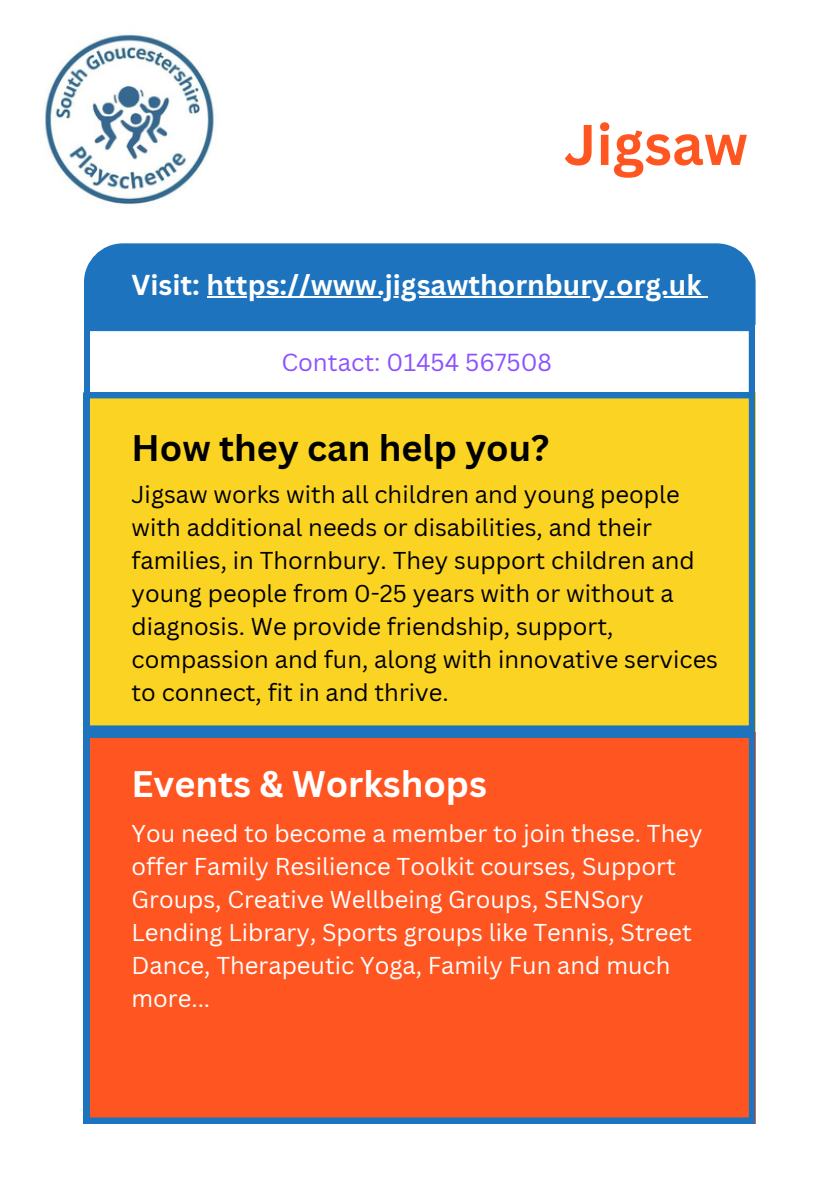
<style>
.page{position:relative;width:839px;height:1191px;background:#fff}
.page>*{position:absolute;margin:0;border:0;box-sizing:border-box;transform-origin:0 0}
.t1{font:700 56px "Canva Sans";color:#ff5521}
.t2{font:700 36px "Canva Sans";color:#000}
.t3{font:700 36px "Canva Sans";color:#fff}
.t4{font:700 28px "Canva Sans";color:#fff}
.t5{font:24px "Canva Sans";color:#8c52ff}
.t6{font:23.8px/33px "Canva Sans";color:#000}
.t7{font:23.8px/33px "Canva Sans";color:#fff}
</style>
<div class="page">
<img style="left:44px;top:34px;width:170px;height:171px">
<div style="left:84px;top:243px;width:671px;height:118px;background:#1e73be;border-radius:39px"></div>
<svg style="left:84px;top:328px;width:670px;height:64px"></svg>
<div style="left:84px;top:392px;width:670px;height:339px;background:#fbd322"></div>
<div style="left:84px;top:732px;width:670px;height:391px;background:#ff5521"></div>
<hr style="left:206px;top:296px;width:495px;height:2px;background:#fff">
<svg style="left:701px;top:296px;width:7px;height:2px"></svg>
<p class="t1" style="left:564px;top:105px;width:185px">Jigsaw</p>
<p class="t4" style="left:131px;top:265px;width:571px">Visit: https://www.jigsawthornbury.org.uk</p>
<p class="t5" style="left:281px;top:345px;width:272px">Contact: 01454 567508</p>
<p class="t2" style="left:131px;top:423px;width:419px">How they can help you?</p>
<p class="t6" style="left:131px;top:477px;width:588px">Jigsaw works with all children and young people with additional needs or disabilities, and their families, in Thornbury. They support children and young people from 0-25 years with or without a diagnosis. We provide friendship, support, compassion and fun, along with innovative services to connect, fit in and thrive.</p>
<p class="t3" style="left:131px;top:759px;width:357px">Events &amp; Workshops</p>
<p class="t7" style="left:131px;top:817px;width:572px">You need to become a member to join these. They offer Family Resilience Toolkit courses, Support Groups, Creative Wellbeing Groups, SENSory Lending Library, Sports groups like Tennis, Street Dance, Therapeutic Yoga, Family Fun and much more...</p>
</div>
